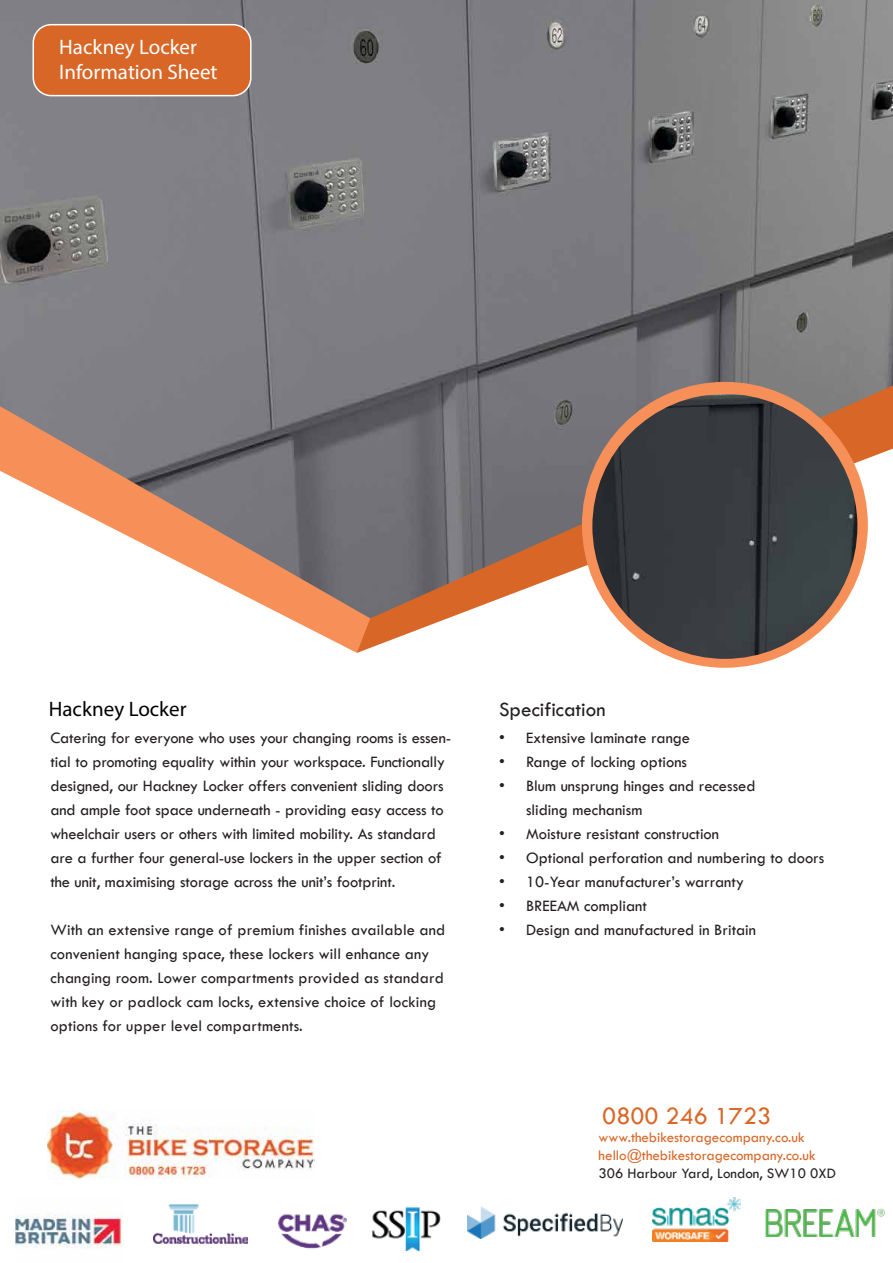
<style>
.page{position:relative;width:893px;height:1263px;background:#fff}
.page>*{position:absolute;margin:0;border:0;box-sizing:border-box;transform-origin:0 0}
.t1{font:25.5px "Tw Cen";color:#da6727}
.t2{font:21px/25.2px "Myriad Pro";color:#fff}
.t3{font:21px "Myriad Pro";color:#000}
.t4{font:21px "Tw Cen";color:#231f20}
.t5{font:16.5px/24px "Tw Cen";color:#231f20}
.t6{font:15px/18px "Tw Cen";color:#da6727}
.t7{font:15px "Tw Cen";color:#231f20}
</style>
<div class="page">
<img style="left:0;top:0;width:893px;height:406px">
<svg style="left:347px;top:385px;width:546px;height:265px"></svg>
<svg style="left:0;top:406px;width:370px;height:247px"></svg>
<div style="left:582px;top:382px;width:286px;height:286px;background:#f69058;border-radius:50%"></div>
<div style="left:33px;top:25px;width:218px;height:71px;background:#d86627;border-radius:18px"></div>
<div style="left:33px;top:24px;width:219px;height:72px;border:2px solid #fff;border-radius:18px"></div>
<img style="left:48px;top:1110px;width:267px;height:69px">
<img style="left:153px;top:1204px;width:94px;height:40px">
<img style="left:278px;top:1214px;width:68px;height:35px">
<img style="left:372px;top:1207px;width:69px;height:44px">
<img style="left:15px;top:1213px;width:108px;height:36px">
<img style="left:467px;top:1207px;width:155px;height:31px">
<img style="left:765px;top:1208px;width:119px;height:29px">
<img style="left:653px;top:1197px;width:88px;height:44px">
<img style="left:592px;top:394px;width:265px;height:265px;border-radius:133px">
<p class="t2" style="left:59px;top:34px;width:160px">Hackney Locker<br>Information Sheet</p>
<p class="t3" style="left:49px;top:696px;width:139px">Hackney Locker</p>
<p class="t4" style="left:499px;top:697px;width:108px">Specification</p>
<p class="t5" style="left:499px;top:726px;width:192px">• Extensive laminate range</p>
<p class="t5" style="left:499px;top:750px;width:189px">• Range of locking options</p>
<p class="t5" style="left:526px;top:774px;width:231px;text-indent:-27px">• Blum unsprung hinges and recessed sliding mechanism</p>
<p class="t5" style="left:499px;top:822px;width:222px">• Moisture resistant construction</p>
<p class="t5" style="left:499px;top:846px;width:327px">• Optional perforation and numbering to doors</p>
<p class="t5" style="left:499px;top:870px;width:246px">• 10-Year manufacturer’s warranty</p>
<p class="t5" style="left:499px;top:894px;width:149px">• BREEAM compliant</p>
<p class="t5" style="left:499px;top:918px;width:259px">• Design and manufactured in Britain</p>
<p class="t5" style="left:50px;top:726px;width:402px">Catering for everyone who uses your changing rooms is essen&shy;tial to promoting equality within your workspace. Functionally designed, our Hackney Locker offers convenient sliding doors and ample foot space underneath - providing easy access to wheelchair users or others with limited mobility. As standard are a further four general-use lockers in the upper section of the unit, maximising storage across the unit’s footprint.</p>
<p class="t5" style="left:50px;top:918px;width:396px">With an extensive range of premium finishes available and convenient hanging space, these lockers will enhance any changing room. Lower compartments provided as standard with key or padlock cam locks, extensive choice of locking options for upper level compartments.</p>
<h1 class="t1" style="left:602px;top:1100px;width:170px">0800 246 1723</h1>
<p class="t6" style="left:599px;top:1128px;width:218px">www.thebikestoragecompany.co.uk hello@thebikestoragecompany.co.uk</p>
<p class="t7" style="left:599px;top:1164px;width:239px">306 Harbour Yard, London, SW10 0XD</p>
</div>
